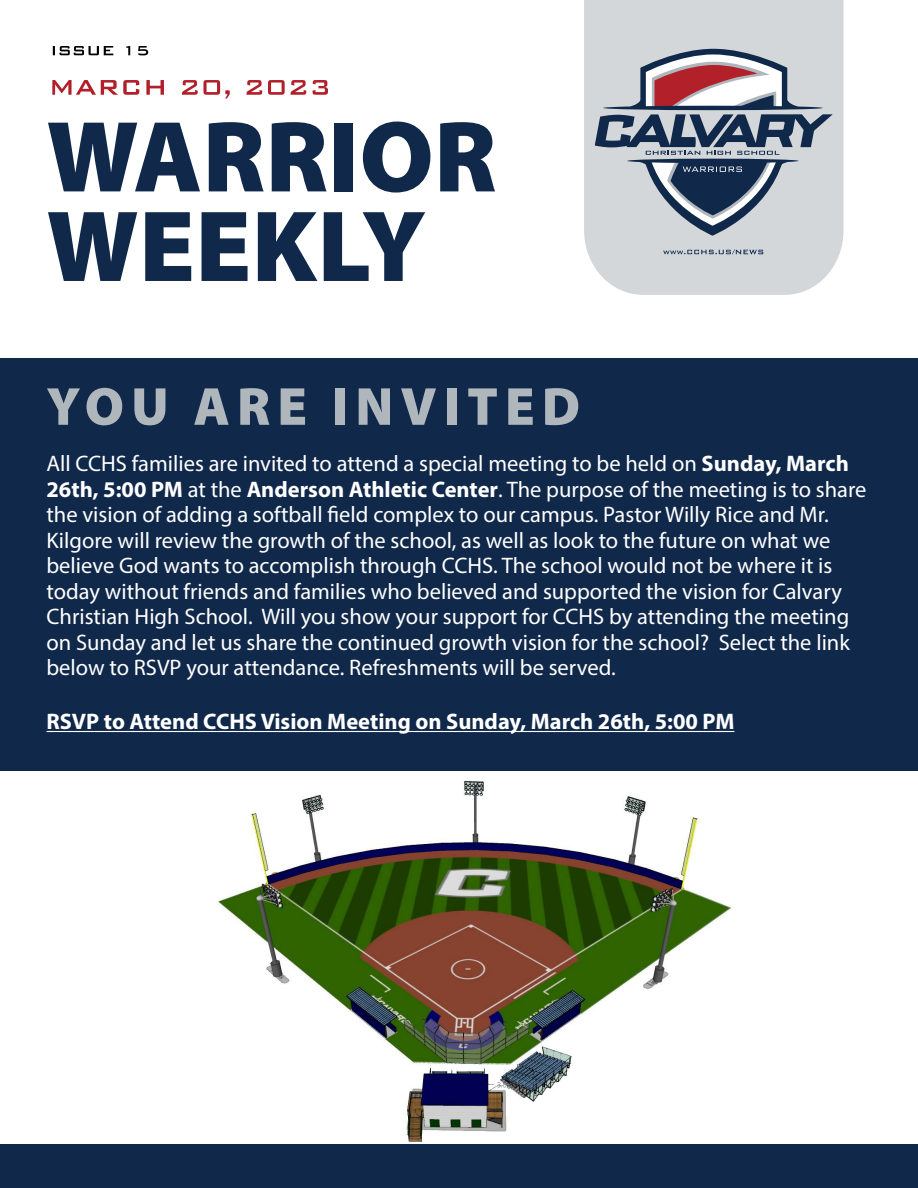
<style>
.page{position:relative;width:918px;height:1188px;background:#fff}
.page>*{position:absolute;margin:0;border:0;box-sizing:border-box;transform-origin:0 0}
.t1{font:102px/89.6px "Myriad Variable Concept";color:#10284a}
.t2{font:900 54px "Myriad Pro";letter-spacing:.13em;color:#afb7bd}
.t3{font:22.5px/25.5px "Myriad Pro";color:#fff}
.t4{font:700 22.5px "Myriad Pro";color:#fff}
.s1{font-weight:700}
</style>
<div class="page">
<div style="left:584px;top:0;width:260px;height:295px;background:#d3d7da"></div>
<svg style="left:663px;top:250px;width:100px;height:4px"></svg>
<div style="left:0;top:359px;width:918px;height:829px;background:#10284a"></div>
<div style="left:0;top:771px;width:918px;height:373px;background:#fff"></div>
<svg style="left:53px;top:46px;width:95px;height:9px"></svg>
<svg style="left:52px;top:80px;width:276px;height:19px"></svg>
<img style="left:218px;top:780px;width:513px;height:363px">
<hr style="left:46px;top:731px;width:688px;height:1px;background:#fff">
<svg style="left:595px;top:49px;width:238px;height:187px;background:#9ea1ac"></svg>
<h1 class="t1" style="left:46px;top:112px;width:452px">WARRIOR<br>WEEKLY</h1>
<h2 class="t2" style="left:46px;top:371px;width:535px">YOU ARE INVITED</h2>
<p class="t3" style="left:46px;top:451px;width:822px">All CCHS families are invited to attend a special meeting to be held on <span class="s1">Sunday, March 26th, 5:00 PM</span> at the <span class="s1">Anderson Athletic Center</span>. The purpose of the meeting is to share the vision of adding a softball field complex to our campus. Pastor Willy Rice and Mr.<br>Kilgore will review the growth of the school, as well as look to the future on what we believe God wants to accomplish through CCHS. The school would not be where it is today without friends and families who believed and supported the vision for Calvary Christian High School. Will you show your support for CCHS by attending the meeting on Sunday and let us share the continued growth vision for the school? Select the link below to RSVP your attendance. Refreshments will be served.</p>
<p class="t4" style="left:46px;top:707px;width:689px">RSVP to Attend CCHS Vision Meeting on Sunday, March 26th, 5:00 PM</p>
</div>
